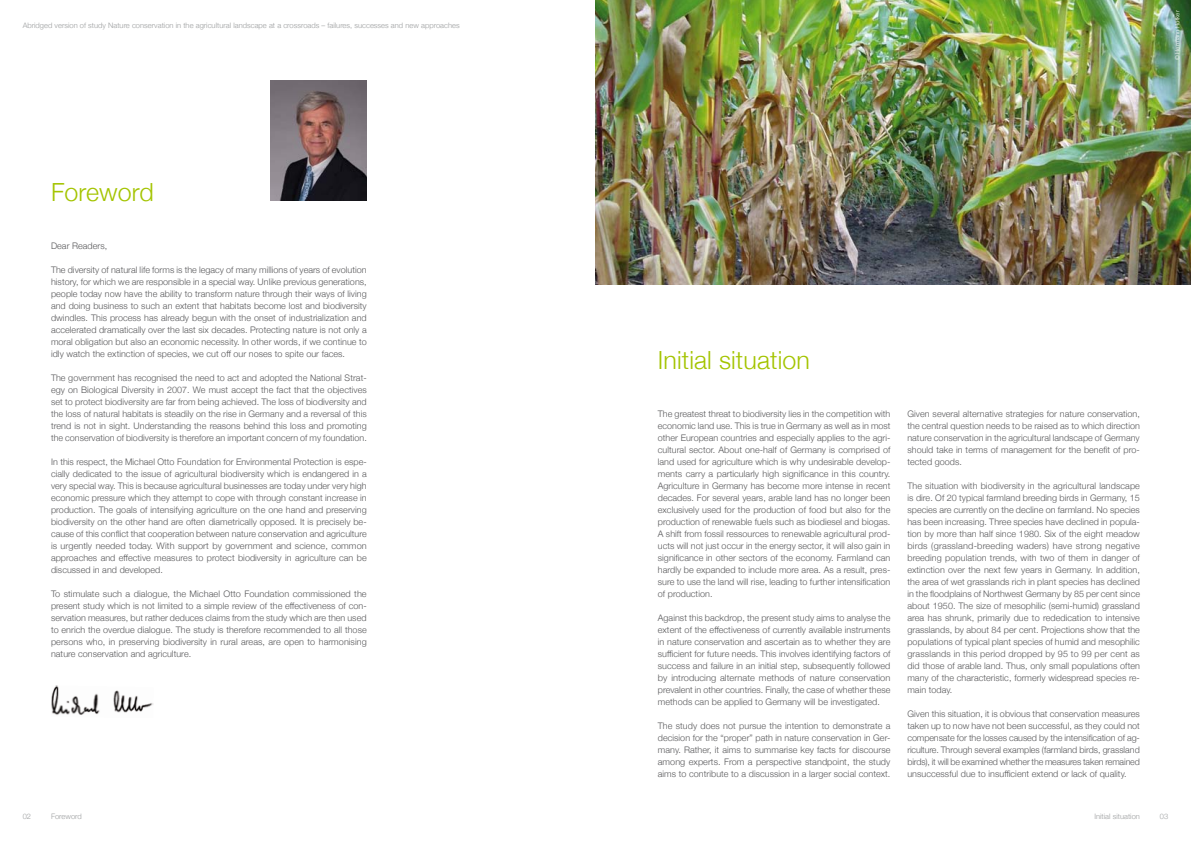
<style>
.page{position:relative;width:1191px;height:842px;background:#fff}
.page>*{position:absolute;margin:0;border:0;box-sizing:border-box;transform-origin:0 0}
.t1{font:300 25px "Helvetica Neue";letter-spacing:.005em;color:#a4c400}
.t2{font:300 9px/12px "Helvetica Neue";letter-spacing:.005em;color:#58585a;text-align:justify}
.t3{font:300 7.5px "Helvetica Neue";letter-spacing:.005em;color:#9c9e9f}
.t4{font:300 6px "Helvetica Neue";letter-spacing:.005em;color:#fff}
</style>
<div class="page">
<img style="left:51px;top:685px;width:102px;height:30px">
<img style="left:270px;top:81px;width:97px;height:120px">
<img style="left:595px;top:0;width:596px;height:285px">
<p class="t3" style="left:23px;top:19px;width:438px">Abridged version of study Nature conservation in the agricultural landscape at a crossroads – failures, successes and new approaches</p>
<h1 class="t1" style="left:51px;top:172px;width:104px">Foreword</h1>
<p class="t2" style="left:51px;top:239px;width:58px">Dear Readers,</p>
<p class="t2" style="left:51px;top:263px;width:317px">The diversity of natural life forms is the legacy of many millions of years of evolution history, for which we are responsible in a special way. Unlike previous generations, people today now have the ability to transform nature through their ways of living and doing business to such an extent that habitats become lost and biodiversity dwindles. This process has already begun with the onset of industrialization and accelerated dramatically over the last six decades. Protecting nature is not only a moral obligation but also an economic necessity. In other words, if we continue to idly watch the extinction of species, we cut off our noses to spite our faces.</p>
<p class="t2" style="left:51px;top:371px;width:317px">The government has recognised the need to act and adopted the National Strat&shy;egy on Biological Diversity in 2007. We must accept the fact that the objectives set to protect biodiversity are far from being achieved. The loss of biodiversity and the loss of natural habitats is steadily on the rise in Germany and a reversal of this trend is not in sight. Understanding the reasons behind this loss and promoting the conservation of biodiversity is therefore an important concern of my foundation.</p>
<p class="t2" style="left:51px;top:455px;width:317px">In this respect, the Michael Otto Foundation for Environmental Protection is espe&shy;cially dedicated to the issue of agricultural biodiversity which is endangered in a very special way. This is because agricultural businesses are today under very high economic pressure which they attempt to cope with through constant increase in production. The goals of intensifying agriculture on the one hand and preserving biodiversity on the other hand are often diametrically opposed. It is precisely be&shy;cause of this conflict that cooperation between nature conservation and agriculture is urgently needed today. With support by government and science, common approaches and effective measures to protect biodiversity in agriculture can be discussed in and developed.</p>
<p class="t2" style="left:51px;top:587px;width:317px">To stimulate such a dialogue, the Michael Otto Foundation commissioned the present study which is not limited to a simple review of the effectiveness of con&shy;servation measures, but rather deduces claims from the study which are then used to enrich the overdue dialogue. The study is therefore recommended to all those persons who, in preserving biodiversity in rural areas, are open to harmonising nature conservation and agriculture.</p>
<p class="t4" style="left:1172px;top:60px;width:51px;rotate:-90deg">© Hermann Hötker</p>
<h1 class="t1" style="left:658px;top:340px;width:153px">Initial situation</h1>
<p class="t2" style="left:658px;top:407px;width:234px">The greatest threat to biodiversity lies in the competition with economic land use. This is true in Germany as well as in most other European countries and especially applies to the agri&shy;cultural sector. About one-half of Germany is comprised of land used for agriculture which is why undesirable develop&shy;ments carry a particularly high significance in this country.<br>Agriculture in Germany has become more intense in recent decades. For several years, arable land has no longer been exclusively used for the production of food but also for the production of renewable fuels such as biodiesel and biogas.<br>A shift from fossil ressources to renewable agricultural prod&shy;ucts will not just occur in the energy sector, it will also gain in significance in other sectors of the economy. Farmland can hardly be expanded to include more area. As a result, pres&shy;sure to use the land will rise, leading to further intensification of production.</p>
<p class="t2" style="left:658px;top:611px;width:234px">Against this backdrop, the present study aims to analyse the extent of the effectiveness of currently available instruments in nature conservation and ascertain as to whether they are sufficient for future needs. This involves identifying factors of success and failure in an initial step, subsequently followed by introducing alternate methods of nature conservation prevalent in other countries. Finally, the case of whether these methods can be applied to Germany will be investigated.</p>
<p class="t2" style="left:658px;top:719px;width:234px">The study does not pursue the intention to demonstrate a decision for the “proper” path in nature conservation in Ger&shy;many. Rather, it aims to summarise key facts for discourse among experts. From a perspective standpoint, the study aims to contribute to a discussion in a larger social context.</p>
<p class="t2" style="left:907px;top:407px;width:234px">Given several alternative strategies for nature conservation, the central question needs to be raised as to which direction nature conservation in the agricultural landscape of Germany should take in terms of management for the benefit of pro&shy;tected goods.</p>
<p class="t2" style="left:907px;top:479px;width:234px">The situation with biodiversity in the agricultural landscape is dire. Of 20 typical farmland breeding birds in Germany, 15 species are currently on the decline on farmland. No species has been increasing. Three species have declined in popula&shy;tion by more than half since 1980. Six of the eight meadow birds (grassland-breeding waders) have strong negative breeding population trends, with two of them in danger of extinction over the next few years in Germany. In addition, the area of wet grasslands rich in plant species has declined in the floodplains of Northwest Germany by 85 per cent since about 1950. The size of mesophilic (semi-humid) grassland area has shrunk, primarily due to rededication to intensive grasslands, by about 84 per cent. Projections show that the populations of typical plant species of humid and mesophilic grasslands in this period dropped by 95 to 99 per cent as did those of arable land. Thus, only small populations often many of the characteristic, formerly widespread species re&shy;main today.</p>
<p class="t2" style="left:907px;top:707px;width:234px">Given this situation, it is obvious that conservation measures taken up to now have not been successful, as they could not compensate for the losses caused by the intensification of ag&shy;riculture. Through several examples (farmland birds, grassland birds), it will be examined whether the measures taken remained unsuccessful due to insufficient extend or lack of quality.</p>
<p class="t3" style="left:51px;top:810px;width:32px">Foreword</p>
<p class="t3" style="left:1094px;top:810px;width:47px">Initial situation</p>
<p class="t3" style="left:23px;top:810px;width:10px">02</p>
<p class="t3" style="left:1159px;top:810px;width:10px">03</p>
</div>
